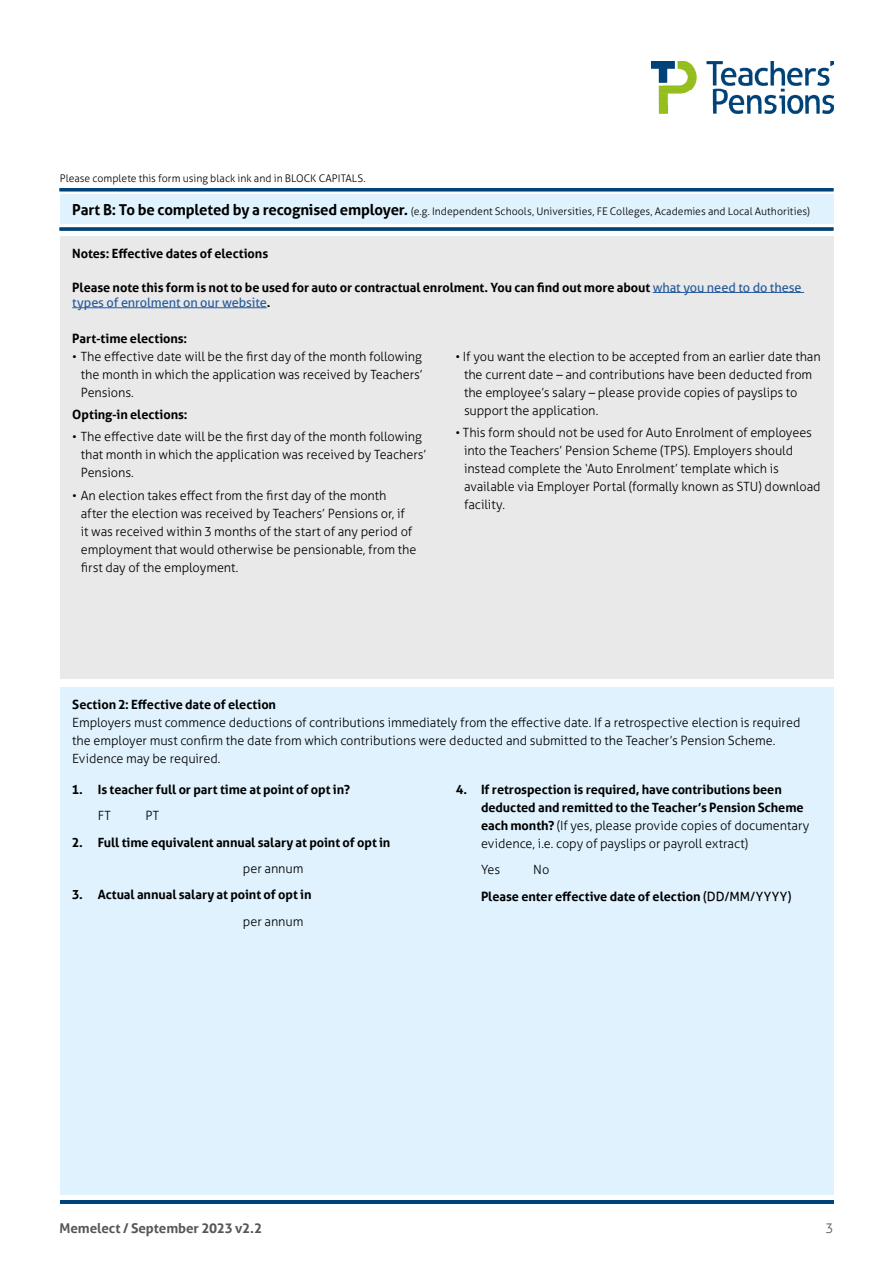
<style>
.page{position:relative;width:893px;height:1263px;background:#fff}
.page>*{position:absolute;margin:0;border:0;box-sizing:border-box;transform-origin:0 0}
.Body_9_12{font:700 15px "Aller";letter-spacing:-.015em;color:#000}
.t1{font:700 13.5px "Aller";letter-spacing:-.01em;color:#575756}
.t2{font:300 13.5px "Aller";color:#575756}
.Body_9_16{font:300 12.75px/18px "Aller";letter-spacing:-.005em;color:#000}
.Body_9_16-2{font:700 12.75px/15.3px "Aller";letter-spacing:-.005em;color:#000}
.Body_9_12-2{font:300 10.5px "Aller";letter-spacing:.005em;color:#000}
.s1{font-weight:700;font-size:15px}
.s2{font-weight:400;color:#275b9b}
.s3{font-weight:700}
.s4{font-weight:400}
</style>
<div class="page">
<hr style="left:60px;top:1200px;width:773px;height:3px;background:#004379">
<img style="left:652px;top:61px;width:181px;height:52px">
<div style="left:60px;top:194px;width:773px;height:30px;background:#dff2fd"></div>
<hr style="left:60px;top:188px;width:773px;height:3px;background:#004379">
<svg style="left:60px;top:227px;width:773px;height:4px;background:#145283"></svg>
<div style="left:60px;top:236px;width:773px;height:442px;background:#e9e9e9"></div>
<hr style="left:653px;top:292px;width:151px;height:1px;background:#275b9b">
<hr style="left:72px;top:307px;width:195px;height:1px;background:#275b9b">
<div style="left:60px;top:687px;width:773px;height:508px;background:#dff2fd"></div>
<p class="Body_9_12-2" style="left:60px;top:172px;width:307px">Please complete this form using black ink and in BLOCK CAPITALS.</p>
<p class="Body_9_12" style="left:252px;top:200px;width:95px">the employer.</p>
<p class="Body_9_12-2" style="left:72px;top:204px;width:739px"><span class="s1">Part B: To be completed by a recognised employer.</span> (e.g. Independent Schools, Universities, FE Colleges, Academies and Local Authorities)</p>
<p class="Body_9_16-2" style="left:72px;top:246px;width:197px">Notes: Effective dates of elections</p>
<p class="Body_9_16-2" style="left:72px;top:279px;width:731px">Please note this form is not to be used for auto or contractual enrolment. You can find out more about <span class="s2">what you need to do these types of enrolment on our website</span>.</p>
<p class="Body_9_16-2" style="left:72px;top:331px;width:117px">Part-time elections:</p>
<p class="Body_9_16" style="left:81px;top:347px;width:343px;text-align:justify;text-indent:-9px">• The effective date will be the first day of the month following the month in which the application was received by Teachers’ Pensions.</p>
<p class="Body_9_16-2" style="left:72px;top:407px;width:117px">Opting-in elections:</p>
<p class="Body_9_16" style="left:81px;top:428px;width:347px;text-indent:-9px">• The effective date will be the first day of the month following that month in which the application was received by Teachers’<br>Pensions.</p>
<p class="Body_9_16" style="left:81px;top:486px;width:337px;text-indent:-9px">• An election takes effect from the first day of the month after the election was received by Teachers’ Pensions or, if<br>it was received within 3 months of the start of any period of employment that would otherwise be pensionable, from the first day of the employment.</p>
<p class="Body_9_16" style="left:464px;top:347px;width:358px;text-indent:-9px">• If you want the election to be accepted from an earlier date than the current date – and contributions have been deducted from the employee’s salary – please provide copies of payslips to support the application.</p>
<p class="Body_9_16" style="left:464px;top:423px;width:358px;text-indent:-9px">• This form should not be used for Auto Enrolment of employees into the Teachers’ Pension Scheme (TPS). Employers should instead complete the ‘Auto Enrolment’ template which is available via Employer Portal (formally known as STU) download facility.</p>
<p class="Body_9_16-2" style="left:72px;top:697px;width:205px">Section 2: Effective date of election</p>
<p class="Body_9_16" style="left:72px;top:713px;width:730px">Employers must commence deductions of contributions immediately from the effective date. If a retrospective election is required the employer must confirm the date from which contributions were deducted and submitted to the Teacher’s Pension Scheme.<br>Evidence may be required.</p>
<p class="Body_9_16-2" style="left:72px;top:781px;width:279px">1. Is teacher full or part time at point of opt in?</p>
<p class="Body_9_16" style="left:98px;top:806px;width:15px">FT</p>
<p class="Body_9_16" style="left:145px;top:806px;width:15px">PT</p>
<p class="Body_9_16-2" style="left:72px;top:834px;width:320px">2. Full time equivalent annual salary at point of opt in</p>
<p class="Body_9_16" style="left:243px;top:859px;width:62px">per annum</p>
<p class="Body_9_16-2" style="left:72px;top:887px;width:241px">3. Actual annual salary at point of opt in</p>
<p class="Body_9_16" style="left:243px;top:912px;width:62px">per annum</p>
<p class="Body_9_16-2" style="left:455px;top:781px;width:328px">4. If retrospection is required, have contributions been</p>
<p class="Body_9_16-2" style="left:481px;top:799px;width:324px">deducted and remitted to the Teacher’s Pension Scheme</p>
<p class="Body_9_16" style="left:481px;top:816px;width:330px"><span class="s3">each month?</span> (If yes, please provide copies of documentary evidence, i.e. copy of payslips or payroll extract)</p>
<p class="Body_9_16" style="left:481px;top:860px;width:21px">Yes</p>
<p class="Body_9_16" style="left:533px;top:860px;width:18px">No</p>
<p class="Body_9_16-2" style="left:481px;top:888px;width:312px">Please enter effective date of election <span class="s4">(DD/MM/YYYY)</span></p>
<p class="t1" style="left:60px;top:1220px;width:204px">Memelect / September 2023 v2.2</p>
<p class="t2" style="left:825px;top:1220px;width:10px">3</p>
</div>
